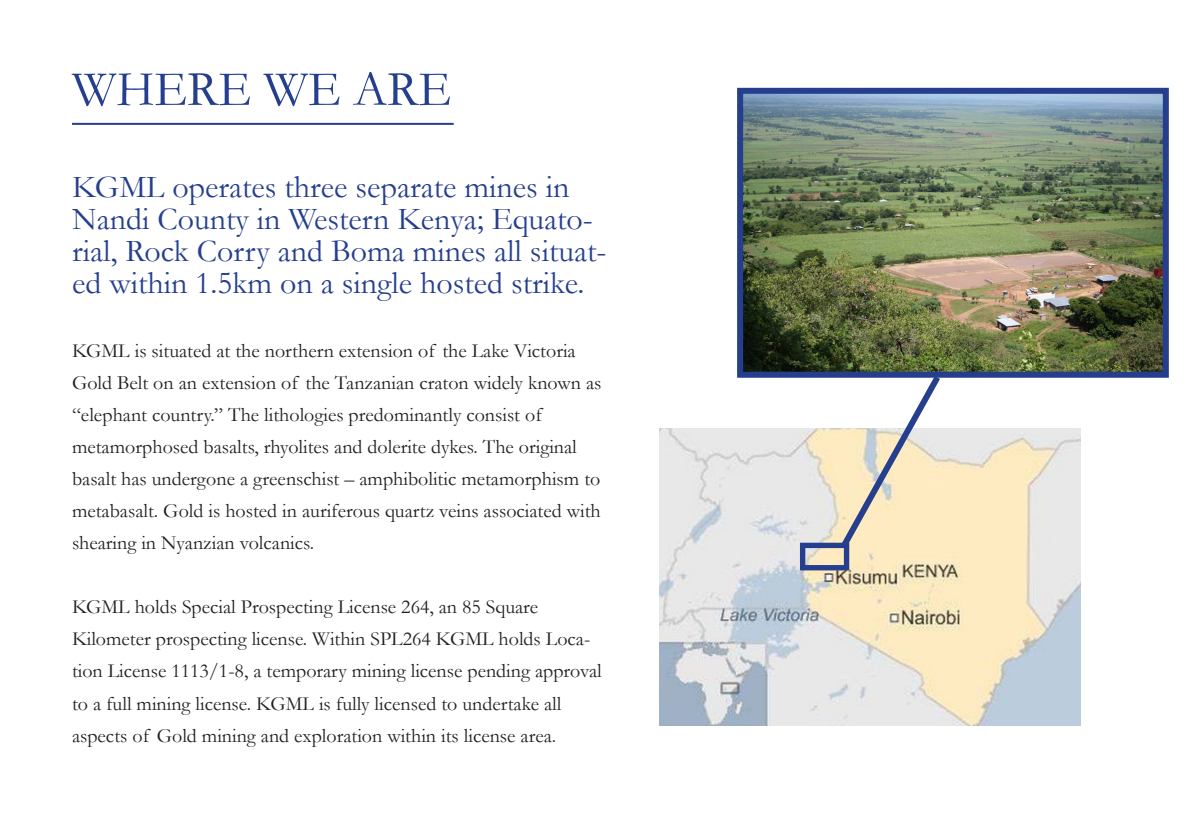
<style>
.page{position:relative;width:1191px;height:823px;background:#fff}
.page>*{position:absolute;margin:0;border:0;box-sizing:border-box;transform-origin:0 0}
.t1{font:50px "Garamond";color:#253f8e}
.t2{font:32px/32px "Garamond";color:#253f8e}
.t3{font:20px/32px "Garamond";color:#231f20}
</style>
<div class="page">
<hr style="left:72px;top:123px;width:382px;height:2px;background:#253f8e">
<img style="left:659px;top:428px;width:422px;height:296px">
<div style="left:800px;top:542px;width:49px;height:28px;border:5px solid #253f8e"></div>
<svg style="left:835px;top:377px;width:110px;height:177px"></svg>
<img style="left:744px;top:95px;width:417px;height:275px">
<div style="left:737px;top:88px;width:431px;height:289px;border:6px solid #253f8e"></div>
<p class="t1" style="left:72px;top:55px;width:381px">WHERE WE ARE</p>
<p class="t2" style="left:72px;top:170px;width:536px">KGML operates three separate mines in Nandi County in Western Kenya; Equato&shy;rial, Rock Corry and Boma mines all situat&shy;ed within 1.5km on a single hosted strike.</p>
<p class="t3" style="left:72px;top:334px;width:505px">KGML is situated at the northern extension of the Lake Victoria</p>
<p class="t3" style="left:72px;top:366px;width:531px">Gold Belt on an extension of the Tanzanian craton widely known as</p>
<p class="t3" style="left:72px;top:398px;width:530px">“elephant country.” The lithologies predominantly consist of metamorphosed basalts, rhyolites and dolerite dykes. The original basalt has undergone a greenschist – amphibolitic metamorphism to metabasalt. Gold is hosted in auriferous quartz veins associated with shearing in Nyanzian volcanics.</p>
<p class="t3" style="left:72px;top:590px;width:468px">KGML holds Special Prospecting License 264, an 85 Square</p>
<p class="t3" style="left:72px;top:622px;width:531px">Kilometer prospecting license. Within SPL264 KGML holds Loca&shy;tion License 1113/1-8, a temporary mining license pending approval to a full mining license. KGML is fully licensed to undertake all aspects of Gold mining and exploration within its license area.</p>
</div>
